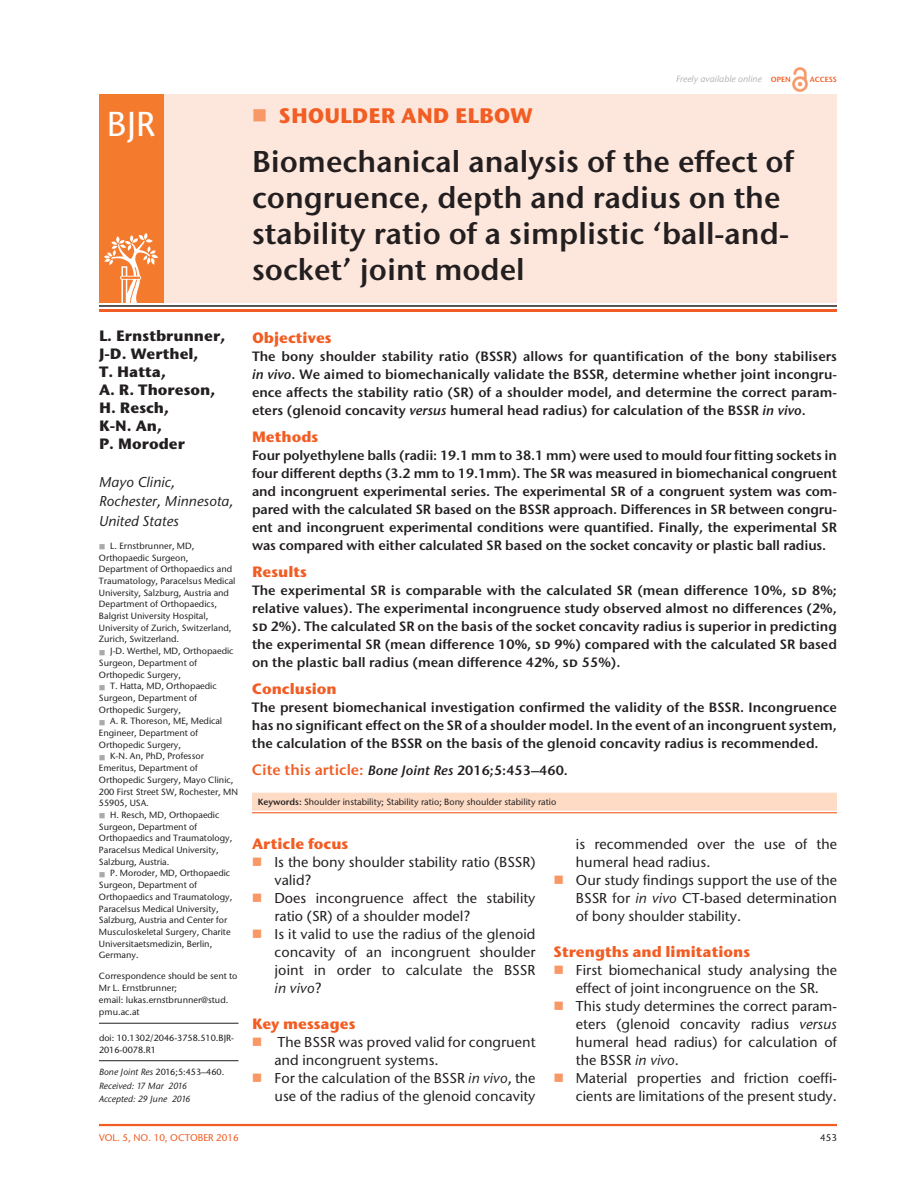
<style>
.page{position:relative;width:918px;height:1188px;background:#fff}
.page>*{position:absolute;margin:0;border:0;box-sizing:border-box;transform-origin:0 0}
.t1{font:500 34.5px "Stone Sans ITC Pro";color:#fff}
.t2{font:600 30px/36px "Stone Sans ITC Pro";color:#231f20}
.t3{font:700 21px "Stone Sans ITC Pro";color:#f25d23}
.t4{font:700 15px "Stone Sans ITC Pro";color:#f25d23}
.t5{font:700 15px/18px "Stone Sans ITC Pro";color:#231f20}
.t6{font:600 15px "Stone Sans ITC Pro";color:#f25d23}
.t7{font:500 14.25px/18px "Stone Sans ITC Pro";color:#231f20}
.t8{font:italic 500 14.25px/19.5px "Stone Sans ITC Pro";color:#231f20}
.t9{font:600 13.5px/18px "Stone Sans ITC Pro";color:#231f20;text-align:justify}
.t10{font:500 9.75px "Stone Sans ITC Pro";color:#f25d23}
.t11{font:500 9.75px "Stone Sans ITC Pro";color:#231f20}
.t12{font:500 9px/11.7px "Stone Sans ITC Pro";color:#231f20}
.t13{font:italic 500 9px/13.5px "Stone Sans ITC Pro";color:#231f20}
.t14{font:italic 500 9px "Stone Sans ITC Pro";color:#b2b3b7}
.t15{font:600 7.5px "Stone Sans ITC Pro";color:#f25d23}
.s1{font-weight:600;font-style:normal;font-size:7.5px;color:#f25d23}
.s2{font-style:normal}
.s3{font-style:italic}
.s4{font-style:italic;font-size:13.5px;color:#231f20}
.s5{font-size:13.5px;color:#231f20}
.s6{font-weight:600}
</style>
<div class="page">
<img style="left:793px;top:68px;width:15px;height:23px">
<div style="left:99px;top:94px;width:738px;height:209px;background:#fde7dc"></div>
<div style="left:99px;top:94px;width:64px;height:209px;background:#f47b2d"></div>
<svg style="left:104px;top:233px;width:54px;height:70px"></svg>
<hr style="left:99px;top:305px;width:738px;height:2px;background:#231f20">
<hr style="left:99px;top:309px;width:738px;height:3px;background:#f25d23">
<hr style="left:99px;top:1124px;width:738px;height:2px;background:#f25d23">
<div style="left:252px;top:793px;width:585px;height:18px;background:#fddbc5"></div>
<hr style="left:252px;top:812px;width:585px;height:1px;background:#f25d23">
<hr style="left:99px;top:1060px;width:139px;height:1px;background:#231f20">
<hr style="left:99px;top:1023px;width:139px;height:1px;background:#231f20">
<h1 class="t1" style="left:107px;top:103px;width:50px">BJR</h1>
<h3 class="t3" style="left:279px;top:102px;width:255px">Shoulder and elbow</h3>
<p class="t14" style="left:676px;top:73px;width:116px">Freely available online <span class="s1">open</span></p>
<p class="t15" style="left:810px;top:75px;width:29px">Access</p>
<h2 class="t2" style="left:252px;top:143px;width:543px">Biomechanical analysis of the effect of congruence, depth and radius on the stability ratio of a simplistic ‘ball-and&shy;socket’ joint model</h2>
<p class="t5" style="left:99px;top:327px;width:128px">L. Ernstbrunner,<br>J-D. Werthel,<br>T. H atta,<br>A. R. Thoreson,<br>H . Resch,<br>K-N . An,<br>P. Moroder</p>
<p class="t8" style="left:99px;top:472px;width:136px">Mayo Clinic,<br>Rochester, Minnesota,<br>United States</p>
<p class="t12" style="left:99px;top:540px;width:138px;text-indent:11px">L. Ernstbrunner, MD,<br>Orthopaedic Surgeon,<br>Department of Orthopaedics and<br>Traumatology, Paracelsus Medical<br>University, Salzburg, Austria and<br>Department of Orthopaedics,<br>Balgrist University Hospital,<br>University of Zurich, Switzerland,<br>Zurich, Switzerland.</p>
<p class="t12" style="left:110px;top:645px;width:125px">J-D. Werthel, MD, Orthopaedic</p>
<p class="t12" style="left:99px;top:657px;width:100px">Surgeon, Department of</p>
<p class="t12" style="left:99px;top:669px;width:84px">Orthopedic Surgery,</p>
<p class="t12" style="left:110px;top:680px;width:108px">T. Hatta, MD, Orthopaedic</p>
<p class="t12" style="left:99px;top:692px;width:100px">Surgeon, Department of</p>
<p class="t12" style="left:99px;top:704px;width:84px">Orthopedic Surgery,</p>
<p class="t12" style="left:110px;top:715px;width:114px">A. R. Thoreson, ME, Medical</p>
<p class="t12" style="left:99px;top:727px;width:101px">Engineer, Department of</p>
<p class="t12" style="left:99px;top:739px;width:84px">Orthopedic Surgery,</p>
<p class="t12" style="left:110px;top:750px;width:95px">K-N. An, PhD, Professor</p>
<p class="t12" style="left:99px;top:762px;width:100px">Emeritus, Department of</p>
<p class="t12" style="left:99px;top:774px;width:136px">Orthopedic Surgery, Mayo Clinic,</p>
<p class="t12" style="left:99px;top:786px;width:140px">200 First Street SW, Rochester, MN</p>
<p class="t12" style="left:99px;top:797px;width:51px">55905, USA.</p>
<p class="t12" style="left:110px;top:809px;width:111px">H. Resch, MD, Orthopaedic</p>
<p class="t12" style="left:99px;top:821px;width:100px">Surgeon, Department of</p>
<p class="t12" style="left:99px;top:832px;width:135px">Orthopaedics and Traumatology,</p>
<p class="t12" style="left:99px;top:844px;width:121px">Paracelsus Medical University,</p>
<p class="t12" style="left:99px;top:856px;width:72px">Salzburg, Austria.</p>
<p class="t12" style="left:110px;top:867px;width:122px">P. Moroder, MD, Orthopaedic</p>
<p class="t12" style="left:99px;top:879px;width:100px">Surgeon, Department of</p>
<p class="t12" style="left:99px;top:891px;width:135px">Orthopaedics and Traumatology,</p>
<p class="t12" style="left:99px;top:903px;width:121px">Paracelsus Medical University,</p>
<p class="t12" style="left:99px;top:914px;width:130px">Salzburg, Austria and Center for</p>
<p class="t12" style="left:99px;top:926px;width:133px">Musculoskeletal Surgery, Charite</p>
<p class="t12" style="left:99px;top:938px;width:115px">Universitaetsmedizin, Berlin,</p>
<p class="t12" style="left:99px;top:949px;width:41px">Germany.</p>
<p class="t12" style="left:99px;top:970px;width:140px">Correspondence should be sent to<br>Mr L. Ernstbrunner;<br>email: lukas.ernstbrunner@stud. pmu.ac.at</p>
<p class="t12" style="left:99px;top:1032px;width:137px">doi: 10.1302/2046-3758.510.BJR-<br>2016-0078.R1</p>
<p class="t13" style="left:99px;top:1066px;width:127px">Bone Joint Res <span class="s2">2016;5:453–460.<br></span>Received: 17 Mar 2016<br>Accepted: 29 June 2016</p>
<p class="t4" style="left:252px;top:328px;width:81px">Objectives</p>
<p class="t9" style="left:252px;top:347px;width:587px">The bony shoulder stability ratio (BSSR) allows for quantification of the bony stabilisers <span class="s3">in vivo</span>. We aimed to biomechanically validate the BSSR, determine whether joint incongru&shy;ence affects the stability ratio (SR) of a shoulder model, and determine the correct param&shy;eters (glenoid concavity <span class="s3">versus</span> humeral head radius) for calculation of the BSS R <span class="s3">in vivo</span>.</p>
<p class="t4" style="left:252px;top:427px;width:68px">Methods</p>
<p class="t9" style="left:252px;top:446px;width:587px">Four polyethylene balls (radii: 19.1 mm to 38.1 mm) were used to mould four fitting sockets in four different depths (3.2 mm to 19.1mm). The SR was measured in biomechanical congruent and incongruent experimental series. The experimental SR of a congruent system was com&shy;pared with the calculated SR based on the BSS R approach. Differences in SR between congru&shy;ent and incongruent experimental conditions were quantified. Finally, the experimental SR was compared with either calculated SR based on the socket concavity or plastic ball radius.</p>
<p class="t4" style="left:252px;top:562px;width:56px">Results</p>
<p class="t9" style="left:252px;top:581px;width:587px">The experimental SR is comparable with the calculated SR (mean difference 10%, sd 8%; relative values). The experimental incongruence study observed almost no differences (2%, sd 2%). The calculated SR on the basis of the socket concavity radius is superior in predicting the experimental SR (mean difference 10%, sd 9%) compared with the calculated SR based on the plastic ball radius (mean difference 42%, sd 55%).</p>
<p class="t4" style="left:252px;top:679px;width:86px">Conclusion</p>
<p class="t9" style="left:252px;top:698px;width:587px">The present biomechanical investigation confirmed the validity of the BSSR. Incongruence has no significant effect on the SR of a shoulder model. In the event of an incongruent system, the calculation of the BSSR on the basis of the glenoid concavity radius is recommended.</p>
<p class="t6" style="left:252px;top:760px;width:318px">Cite this article: <span class="s4">Bone Joint Res</span> <span class="s5">2016;5:453–460.</span></p>
<p class="t12" style="left:258px;top:796px;width:300px"><span class="s6">Keywords:</span> Shoulder instability; Stability ratio; Bony shoulder stability ratio</p>
<p class="t4" style="left:252px;top:834px;width:98px">Article focus</p>
<p class="t7" style="left:274px;top:853px;width:263px">Is the bony shoulder stability ratio (BSSR) valid?<br>Does incongruence affect the stability ratio (SR) of a shoulder model?<br>Is it valid to use the radius of the glenoid concavity of an incongruent shoulder joint in order to calculate the BSSR <span class="s3">in vivo</span>?</p>
<p class="t4" style="left:252px;top:1014px;width:105px">Key messages</p>
<p class="t7" style="left:274px;top:1033px;width:263px">The BSSR was proved valid for congruent and incongruent systems.<br>For the calculation of the BSSR <span class="s3">in vivo</span>, the use of the radius of the glenoid concavity</p>
<p class="t7" style="left:576px;top:835px;width:262px">is recommended over the use of the humeral head radius.<br>Our study findings support the use of the<br>BSSR for <span class="s3">in vivo</span> CT-based determination of bony shoulder stability.</p>
<p class="t4" style="left:554px;top:942px;width:198px">Strengths and limitations</p>
<p class="t7" style="left:576px;top:961px;width:263px">First biomechanical study analysing the effect of joint incongruence on the SR.<br>This study determines the correct param&shy;eters (glenoid concavity radius <span class="s3">versus </span>humeral head radius) for calculation of the BSSR <span class="s3">in vivo</span>.<br>Material properties and friction coeffi&shy;cients are limitations of the present study.</p>
<p class="t10" style="left:99px;top:1132px;width:141px">vol. 5, NO. 10, October 2016</p>
<p class="t11" style="left:820px;top:1132px;width:18px">453</p>
</div>
